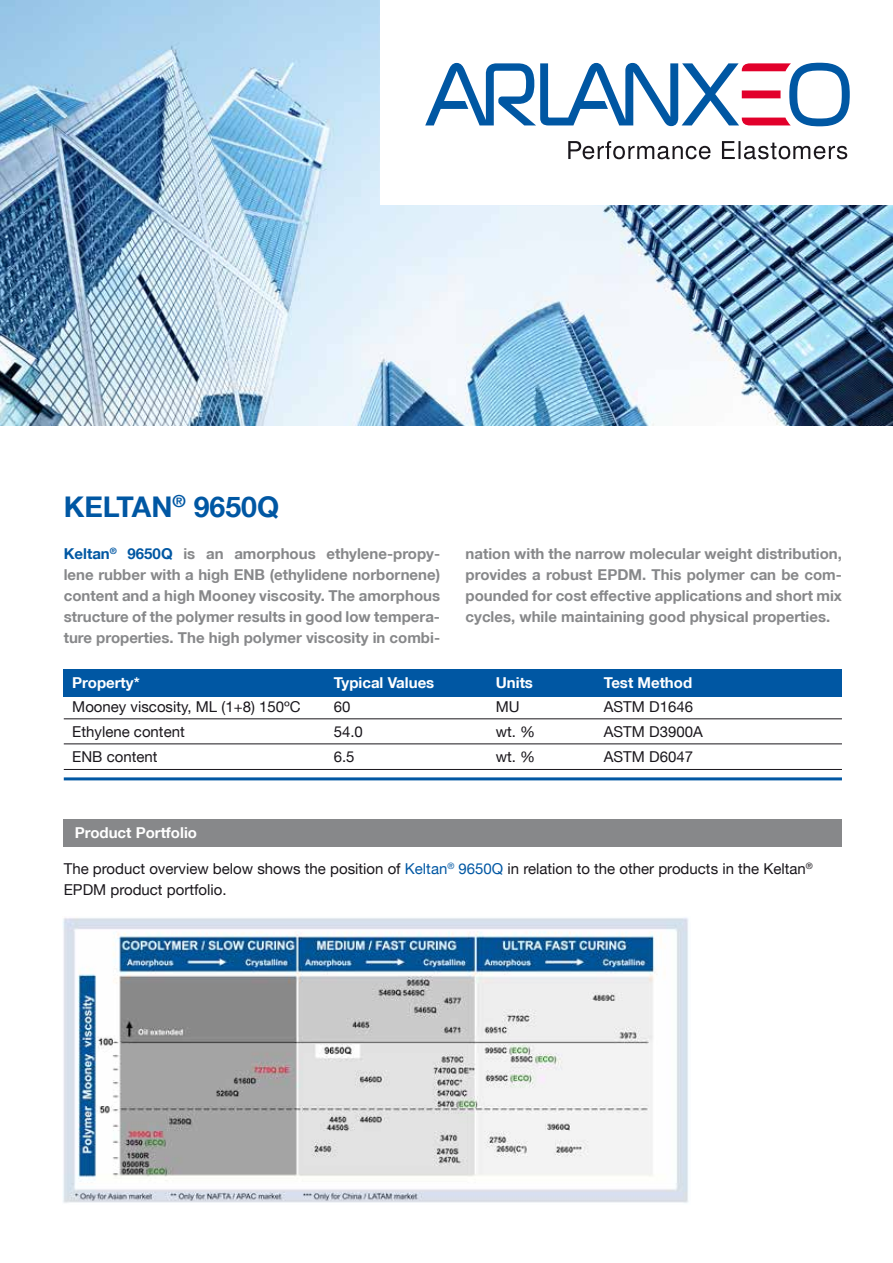
<style>
.page{position:relative;width:893px;height:1263px;background:#fff}
.page>*{position:absolute;margin:0;border:0;box-sizing:border-box;transform-origin:0 0}
.t1{font:700 28.5px "Helvetica Neue LT";color:#0057a3}
.t2{font:700 15px/21px "Helvetica Neue LT";color:#87888a;text-align:justify}
.t3{font:15px/21px "Helvetica Neue LT";color:#1a171c}
.t4{font:700 15px "Helvetica Neue LT";color:#fff}
.s1{color:#0057a3}
</style>
<div class="page">
<img style="left:0;top:0;width:893px;height:426px">
<div style="left:64px;top:669px;width:778px;height:27px;background:#0057a3"></div>
<hr style="left:64px;top:777px;width:778px;height:3px;background:#0057a3">
<hr style="left:64px;top:744px;width:778px;height:1px;background:#1a171c">
<hr style="left:64px;top:769px;width:778px;height:1px;background:#1a171c">
<hr style="left:64px;top:718px;width:778px;height:1px;background:#1a171c">
<div style="left:64px;top:819px;width:778px;height:27px;background:#87888a"></div>
<div style="left:381px;top:0;width:512px;height:204px;background:#fff"></div>
<svg style="left:568px;top:141px;width:279px;height:18px"></svg>
<svg style="left:425px;top:63px;width:425px;height:63px"></svg>
<img style="left:63px;top:918px;width:626px;height:285px">
<h1 class="t1" style="left:64px;top:489px;width:217px">KELTAN<sup>®</sup> 9650Q</h1>
<p class="t2" style="left:64px;top:543px;width:378px"><span class="s1">Keltan</span><sup>®</sup> <span class="s1">9650Q</span> is an amorphous ethylene-propy&shy;lene rubber with a high ENB (ethylidene norbornene) content and a high Mooney viscosity. The amorphous structure of the polymer results in good low tempera&shy;ture properties. The high polymer viscosity in combi-</p>
<p class="t2" style="left:466px;top:543px;width:378px">nation with the narrow molecular weight distribution, provides a robust EPDM. This polymer can be com&shy;pounded for cost effective applications and short mix cycles, while maintaining good physical properties.</p>
<p class="t4" style="left:72px;top:673px;width:69px">Property*</p>
<p class="t4" style="left:334px;top:673px;width:102px">Typical Values</p>
<p class="t4" style="left:496px;top:673px;width:39px">Units</p>
<p class="t4" style="left:604px;top:673px;width:90px">Test Method</p>
<p class="t3" style="left:72px;top:696px;width:230px">Mooney viscosity, ML (1+8) 150ºC</p>
<p class="t3" style="left:334px;top:696px;width:18px">60</p>
<p class="t3" style="left:496px;top:696px;width:25px">MU</p>
<p class="t3" style="left:604px;top:696px;width:91px">ASTM D1646</p>
<p class="t3" style="left:72px;top:721px;width:114px">Ethylene content</p>
<p class="t3" style="left:334px;top:721px;width:31px">54.0</p>
<p class="t3" style="left:496px;top:721px;width:41px">wt. %</p>
<p class="t3" style="left:604px;top:721px;width:100px">ASTM D3900A</p>
<p class="t3" style="left:72px;top:746px;width:87px">ENB content</p>
<p class="t3" style="left:334px;top:746px;width:22px">6.5</p>
<p class="t3" style="left:496px;top:746px;width:41px">wt. %</p>
<p class="t3" style="left:604px;top:746px;width:91px">ASTM D6047</p>
<p class="t4" style="left:75px;top:823px;width:124px">Product Portfolio</p>
<p class="t3" style="left:64px;top:858px;width:751px">The product overview below shows the position of <span class="s1">Keltan</span><sup>®</sup> <span class="s1">9650Q</span> in relation to the other products in the Keltan<sup>®<br></sup>EPDM product portfolio.</p>
</div>
